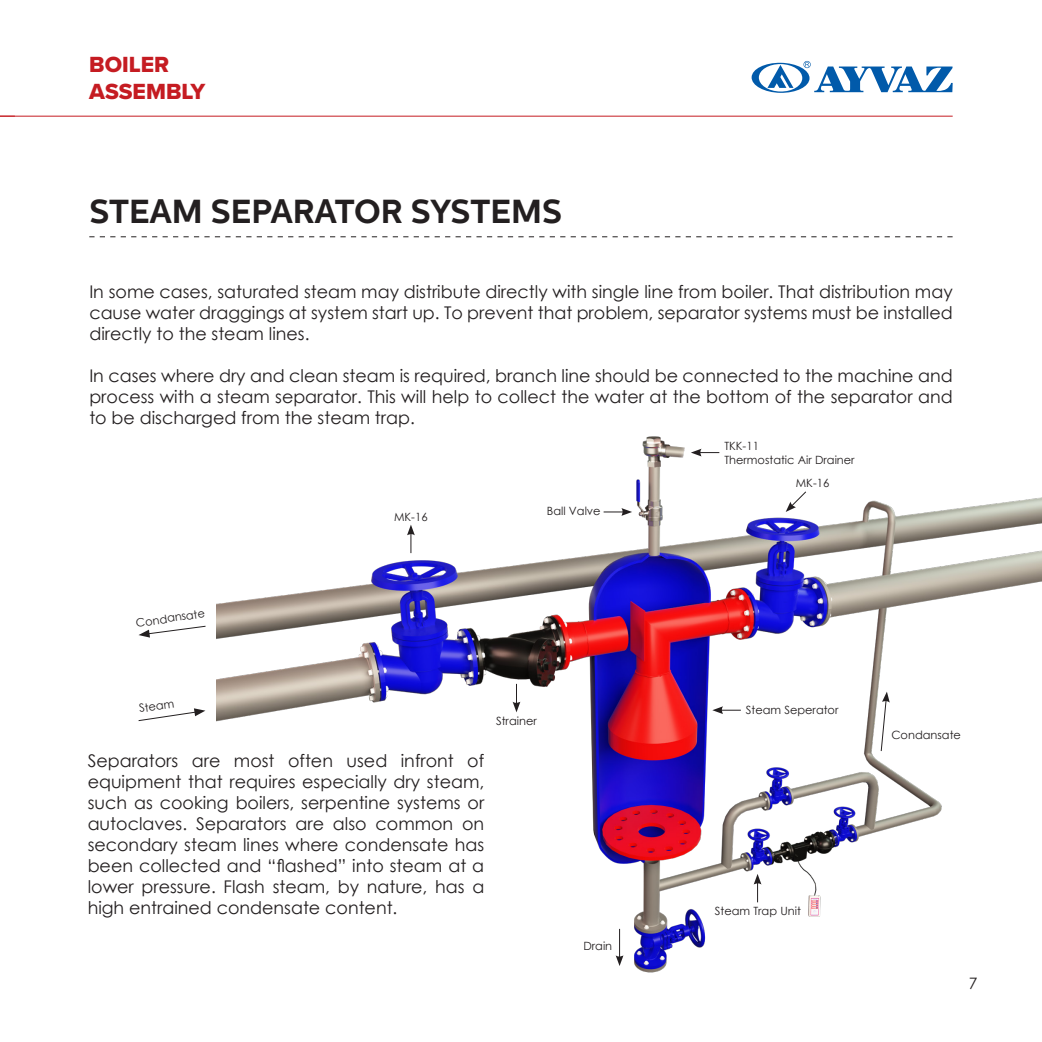
<style>
.page{position:relative;width:1042px;height:1042px;background:#fff}
.page>*{position:absolute;margin:0;border:0;box-sizing:border-box;transform-origin:0 0}
.t1{font:700 33.25px "Centrale Sans";color:#231f20}
.t2{font:22.75px/26.6px "Proxima Nova Extrabld";color:#c51c22}
.t3{font:17.5px/21px "Century Gothic";color:#231f20;text-align:justify}
.t4{font:15.75px "Century Gothic";color:#231f20}
.t5{font:11.38px "Century Gothic";color:#231f20}
</style>
<div class="page">
<svg style="left:751px;top:61px;width:201px;height:32px"></svg>
<hr style="left:0;top:116px;width:952px;height:1px;background:#c51c22">
<svg style="left:89px;top:236px;width:863px;height:1px"></svg>
<svg style="left:0;top:116px;width:15px;height:1px"></svg>
<svg style="left:138px;top:708px;width:67px;height:13px"></svg>
<svg style="left:138px;top:625px;width:68px;height:12px"></svg>
<img style="left:216px;top:436px;width:826px;height:537px">
<svg style="left:407px;top:524px;width:8px;height:29px"></svg>
<svg style="left:512px;top:684px;width:8px;height:28px"></svg>
<svg style="left:603px;top:508px;width:29px;height:8px"></svg>
<svg style="left:616px;top:929px;width:7px;height:37px"></svg>
<svg style="left:753px;top:874px;width:8px;height:28px"></svg>
<svg style="left:785px;top:491px;width:22px;height:21px"></svg>
<svg style="left:691px;top:449px;width:28px;height:7px"></svg>
<svg style="left:880px;top:691px;width:10px;height:61px"></svg>
<svg style="left:712px;top:706px;width:29px;height:8px"></svg>
<h2 class="t2" style="left:89px;top:51px;width:118px">BOILER<br>ASSEMBLY</h2>
<p class="t1" style="left:89px;top:192px;width:474px">STEAM SEPARATOR SYSTEMS</p>
<p class="t3" style="left:89px;top:281px;width:865px">In some cases, saturated steam may distribute directly with single line from boiler. That distribution may cause water draggings at system start up. To prevent that problem, separator systems must be installed directly to the steam lines.</p>
<p class="t3" style="left:89px;top:365px;width:865px">In cases where dry and clean steam is required, branch line should be connected to the machine and process with a steam separator. This will help to collect the water at the bottom of the separator and to be discharged from the steam trap.</p>
<p class="t5" style="left:724px;top:438px;width:36px">TKK-11</p>
<p class="t5" style="left:724px;top:452px;width:132px">Thermostatic Air Drainer</p>
<p class="t5" style="left:394px;top:508px;width:35px">MK-16</p>
<p class="t5" style="left:547px;top:503px;width:55px">Ball Valve</p>
<p class="t5" style="left:796px;top:475px;width:35px">MK-16</p>
<p class="t5" style="left:135px;top:615px;width:71px;rotate:-9deg">Condansate</p>
<p class="t5" style="left:138px;top:700px;width:37px;rotate:-9deg">Steam</p>
<p class="t3" style="left:88px;top:750px;width:398px">Separators are most often used infront of equipment that requires especially dry steam, such as cooking boilers, serpentine systems or autoclaves. Separators are also common on secondary steam lines where condensate has been collected and “flashed” into steam at a lower pressure. Flash steam, by nature, has a high entrained condensate content.</p>
<p class="t5" style="left:496px;top:713px;width:42px">Strainer</p>
<p class="t5" style="left:583px;top:937px;width:30px">Drain</p>
<p class="t5" style="left:746px;top:702px;width:94px">Steam Seperator</p>
<p class="t5" style="left:891px;top:727px;width:71px">Condansate</p>
<p class="t5" style="left:715px;top:903px;width:87px">Steam Trap Unit</p>
<p class="t4" style="left:969px;top:972px;width:10px">7</p>
</div>
